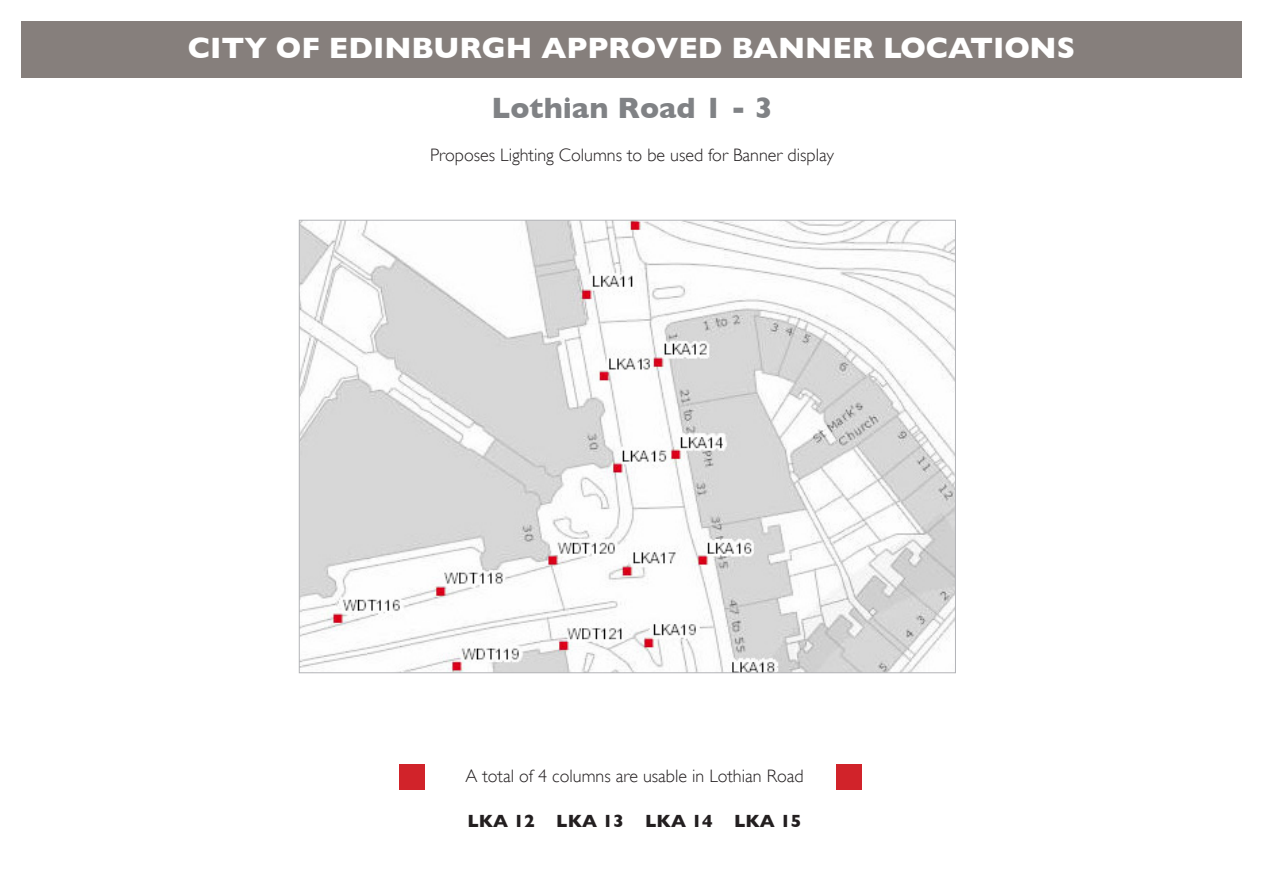
<style>
.page{position:relative;width:1263px;height:893px;background:#fff}
.page>*{position:absolute;margin:0;border:0;box-sizing:border-box;transform-origin:0 0}
.t1{font:700 30px "Gill Sans";color:#fff}
.t2{font:700 30px "Gill Sans";color:#808285}
.t3{font:300 18px "Gill Sans";color:#231f20}
.t4{font:700 18px "Gill Sans";color:#231f20}
</style>
<div class="page">
<div style="left:21px;top:22px;width:1221px;height:56px;background:#867f7c"></div>
<img style="left:301px;top:222px;width:653px;height:449px">
<div style="left:837px;top:765px;width:25px;height:25px;background:#d1232a"></div>
<div style="left:399px;top:765px;width:25px;height:25px;background:#d1232a"></div>
<h1 class="t1" style="left:188px;top:30px;width:889px">CITY OF EDINBURGH APPROVED BANNER LOCATIONS</h1>
<p class="t2" style="left:491px;top:90px;width:283px">Lothian Road 1 - 3</p>
<p class="t3" style="left:430px;top:145px;width:405px">Proposes Lighting Columns to be used for Banner display</p>
<p class="t3" style="left:465px;top:766px;width:340px">A total of 4 columns are usable in Lothian Road</p>
<p class="t4" style="left:467px;top:810px;width:336px">LKA 12 LKA 13 LKA 14 LKA 15</p>
</div>
